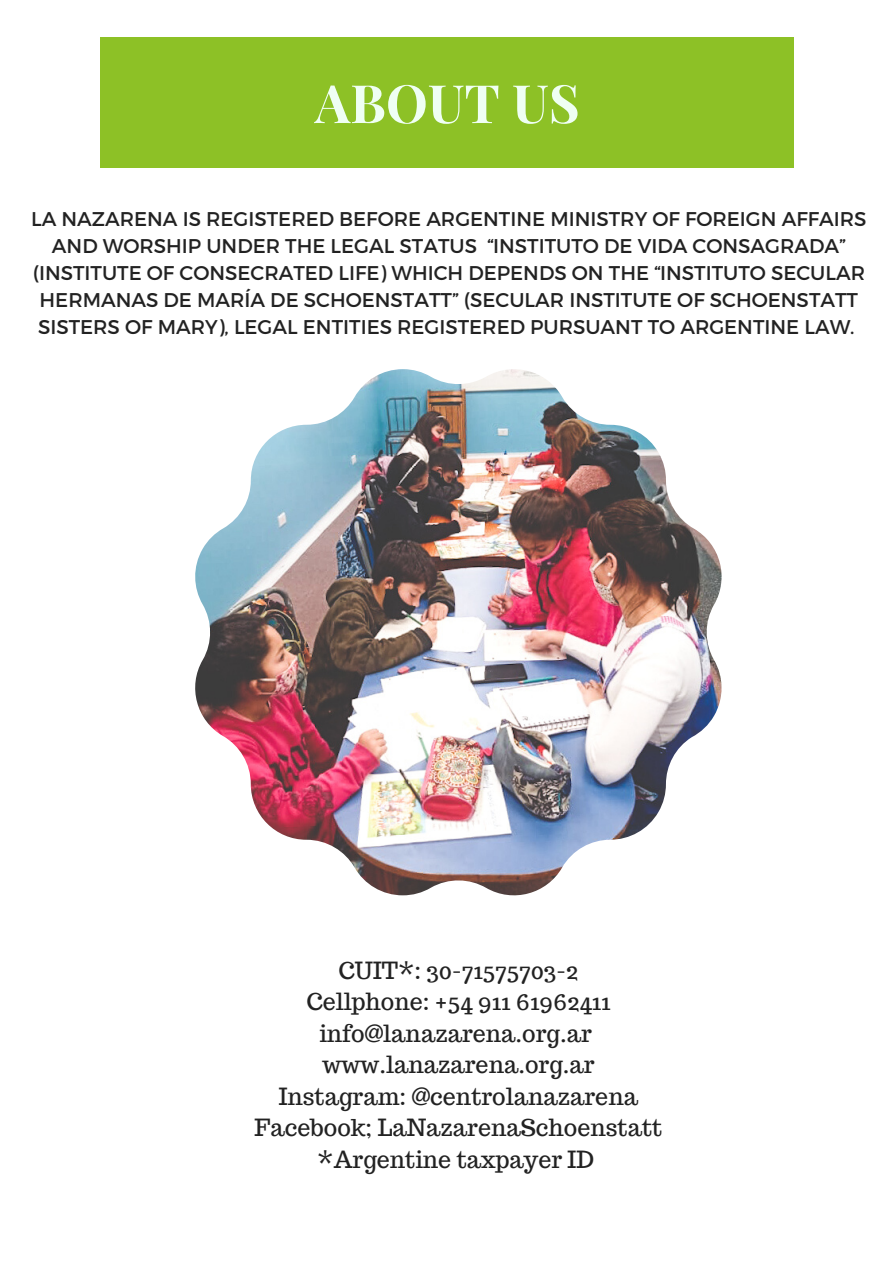
<style>
.page{position:relative;width:894px;height:1264px;background:#fff}
.page>*{position:absolute;margin:0;border:0;box-sizing:border-box;transform-origin:0 0}
.t1{font:700 52.95px "Playfair Display";color:#effff3}
.t2{font:23.25px "Trocchi";color:#222}
.t3{font:19.8px/27px "Montserrat";color:#222;text-align:center}
</style>
<div class="page">
<div style="left:101px;top:38px;width:692px;height:129px;background:#8dc126"></div>
<img style="left:195px;top:369px;width:526px;height:526px">
<p class="t1" style="left:315px;top:66px;width:266px">ABOUT US</p>
<p class="t3" style="left:31px;top:204px;width:836px">LA NAZARENA IS REGISTERED BEFORE ARGENTINE MINISTRY OF FOREIGN AFFAIRS AND WORSHIP UNDER THE LEGAL STATUS “INSTITUTO DE VIDA CONSAGRADA” (INSTITUTE OF CONSECRATED LIFE) WHICH DEPENDS ON THE “INSTITUTO SECULAR HERMANAS DE MARÍA DE SCHOENSTATT” (SECULAR INSTITUTE OF SCHOENSTATT SISTERS OF MARY), LEGAL ENTITIES REGISTERED PURSUANT TO ARGENTINE LAW.</p>
<p class="t2" style="left:338px;top:954px;width:241px">CUIT*: 30-71575703-2</p>
<p class="t2" style="left:306px;top:986px;width:305px">Cellphone: +54 911 61962411</p>
<p class="t2" style="left:319px;top:1018px;width:274px">info@lanazarena.org.ar</p>
<p class="t2" style="left:322px;top:1049px;width:274px">www.lanazarena.org.ar</p>
<p class="t2" style="left:278px;top:1081px;width:361px">Instagram: @centrolanazarena</p>
<p class="t2" style="left:254px;top:1112px;width:409px">Facebook; LaNazarenaSchoenstatt</p>
<p class="t2" style="left:317px;top:1144px;width:278px">*Argentine taxpayer ID</p>
</div>
